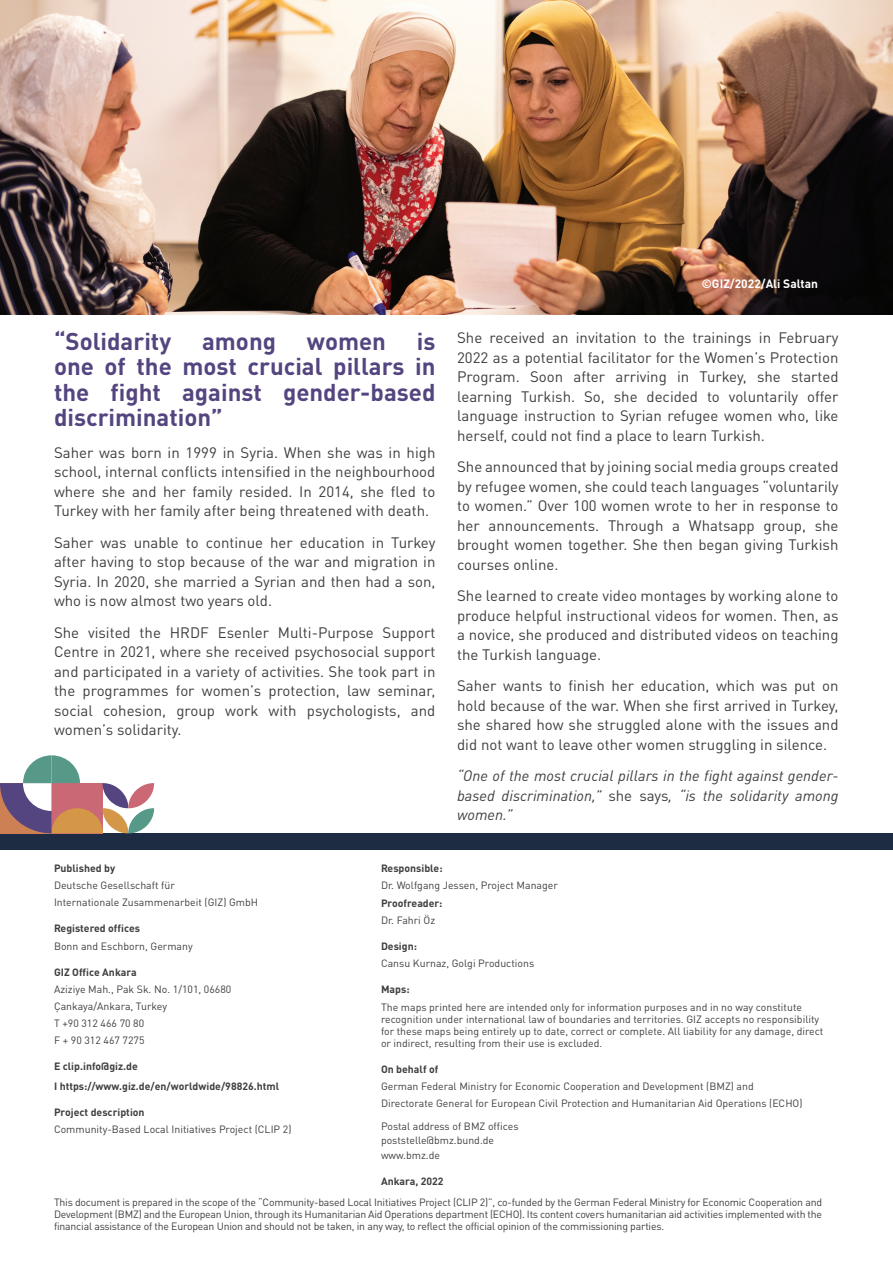
<style>
.page{position:relative;width:893px;height:1263px;background:#fff}
.page>*{position:absolute;margin:0;border:0;box-sizing:border-box;transform-origin:0 0}
.t1{font:700 24px/25.3px "DIN Pro";color:#544580;text-align:justify}
.t2{font:15px/19.5px "DIN Pro";color:#3e3e3f;text-align:justify}
.t3{font:italic 15px/19.5px "DIN Pro";color:#3e3e3f;text-align:justify}
.t4{font:700 12px "DIN Pro";color:#fff}
.t5{font:10.5px/17.1px "DIN Pro";color:#3e3e3f}
.t6{font:700 10.5px/20px "DIN Pro";color:#3e3e3f}
.s1{font-style:normal}
</style>
<div class="page">
<img style="left:0;top:0;width:893px;height:314px">
<div style="left:0;top:833px;width:893px;height:16px;background:#1e2c43"></div>
<svg style="left:0;top:755px;width:154px;height:78px"></svg>
<h1 class="t1" style="left:54px;top:327px;width:119px">“Solidarity</h1>
<h1 class="t1" style="left:202px;top:327px;width:75px">among</h1>
<h1 class="t1" style="left:307px;top:327px;width:81px">women</h1>
<h1 class="t1" style="left:54px;top:327px;width:383px;text-indent:363px">is one of the most crucial pillars in the fight against gender-based discrimination”</h1>
<p class="t2" style="left:54px;top:442px;width:383px">Saher was born in 1999 in Syria. When she was in high school, internal conflicts intensified in the neighbourhood where she and her family resided. In 2014, she fled to Turkey with her family after being threatened with death.</p>
<p class="t2" style="left:54px;top:532px;width:383px">Saher was unable to continue her education in Turkey after having to stop because of the war and migration in Syria. In 2020, she married a Syrian and then had a son, who is now almost two years old.</p>
<p class="t2" style="left:54px;top:622px;width:383px">She visited the HRDF Esenler Multi-Purpose Support Centre in 2021, where she received psychosocial support and participated in a variety of activities. She took part in the programmes for women’s protection, law seminar, social cohesion, group work with psychologists, and women’s solidarity.</p>
<p class="t4" style="left:702px;top:275px;width:118px">©GIZ/2022/Ali Saltan</p>
<p class="t2" style="left:457px;top:327px;width:383px">She received an invitation to the trainings in February 2022 as a potential facilitator for the Women’s Protection Program. Soon after arriving in Turkey, she started learning Turkish. So, she decided to voluntarily offer language instruction to Syrian refugee women who, like herself, could not find a place to learn Turkish.</p>
<p class="t2" style="left:457px;top:456px;width:383px">She announced that by joining social media groups created by refugee women, she could teach languages “voluntarily to women.” Over 100 women wrote to her in response to her announcements. Through a Whatsapp group, she brought women together. She then began giving Turkish courses online.</p>
<p class="t2" style="left:457px;top:585px;width:383px">She learned to create video montages by working alone to produce helpful instructional videos for women. Then, as a novice, she produced and distributed videos on teaching the Turkish language.</p>
<p class="t2" style="left:457px;top:675px;width:383px">Saher wants to finish her education, which was put on hold because of the war. When she first arrived in Turkey, she shared how she struggled alone with the issues and did not want to leave other women struggling in silence.</p>
<p class="t3" style="left:457px;top:765px;width:383px">“One of the most crucial pillars in the fight against gender&shy;based discrimination,” <span class="s1">she says</span>, “is the solidarity among women.”</p>
<p class="t6" style="left:54px;top:858px;width:63px">Published by</p>
<p class="t5" style="left:54px;top:877px;width:206px">Deutsche Gesellschaft für<br>Internationale Zusammenarbeit (GIZ) GmbH</p>
<p class="t6" style="left:54px;top:918px;width:88px">Registered offices</p>
<p class="t5" style="left:54px;top:937px;width:140px">Bonn and Eschborn, Germany</p>
<p class="t6" style="left:54px;top:961px;width:84px">GIZ Office Ankara</p>
<p class="t5" style="left:54px;top:980px;width:179px">Aziziye Mah., Pak Sk. No. 1/101, 06680<br>Çankaya/Ankara, Turkey<br>T +90 312 466 70 80<br>F + 90 312 467 7275</p>
<p class="t6" style="left:54px;top:1055px;width:227px">E clip.info@giz.de<br>I https://www.giz.de/en/worldwide/98826.html</p>
<p class="t6" style="left:54px;top:1101px;width:92px">Project description</p>
<p class="t5" style="left:54px;top:1120px;width:239px">Community-Based Local Initiatives Project (CLIP 2)</p>
<p class="t6" style="left:381px;top:858px;width:63px">Responsible:</p>
<p class="t5" style="left:381px;top:877px;width:178px">Dr. Wolfgang Jessen, Project Manager</p>
<p class="t6" style="left:381px;top:892px;width:63px">Proofreader:</p>
<p class="t5" style="left:381px;top:911px;width:56px">Dr. Fahri Öz</p>
<p class="t6" style="left:381px;top:935px;width:37px">Design:</p>
<p class="t5" style="left:381px;top:954px;width:155px">Cansu Kurnaz, Golgi Productions</p>
<p class="t6" style="left:381px;top:979px;width:30px">Maps:</p>
<p class="t5" style="left:381px;top:1000px;width:444px;line-height:12px">The maps printed here are intended only for information purposes and in no way constitute recognition under international law of boundaries and territories. GIZ accepts no responsibility for these maps being entirely up to date, correct or complete. All liability for any damage, direct or indirect, resulting from their use is excluded.</p>
<p class="t6" style="left:381px;top:1058px;width:59px">On behalf of</p>
<p class="t5" style="left:381px;top:1077px;width:423px">German Federal Ministry for Economic Cooperation and Development (BMZ) and<br>Directorate General for European Civil Protection and Humanitarian Aid Operations (ECHO)</p>
<p class="t5" style="left:381px;top:1118px;width:139px;line-height:14.5px">Postal address of BMZ offices poststelle@bmz.bund.de www.bmz.de</p>
<p class="t6" style="left:381px;top:1170px;width:64px">Ankara, 2022</p>
<p class="t5" style="left:54px;top:1196px;width:770px;line-height:12px;text-align:justify">This document is prepared in the scope of the “Community-based Local Initiatives Project (CLIP 2)”, co-funded by the German Federal Ministry for Economic Cooperation and Development (BMZ) and the European Union, through its Humanitarian Aid Operations department (ECHO). Its content covers humanitarian aid activities implemented with the financial assistance of the European Union and should not be taken, in any way, to reflect the official opinion of the commissioning parties.</p>
</div>
